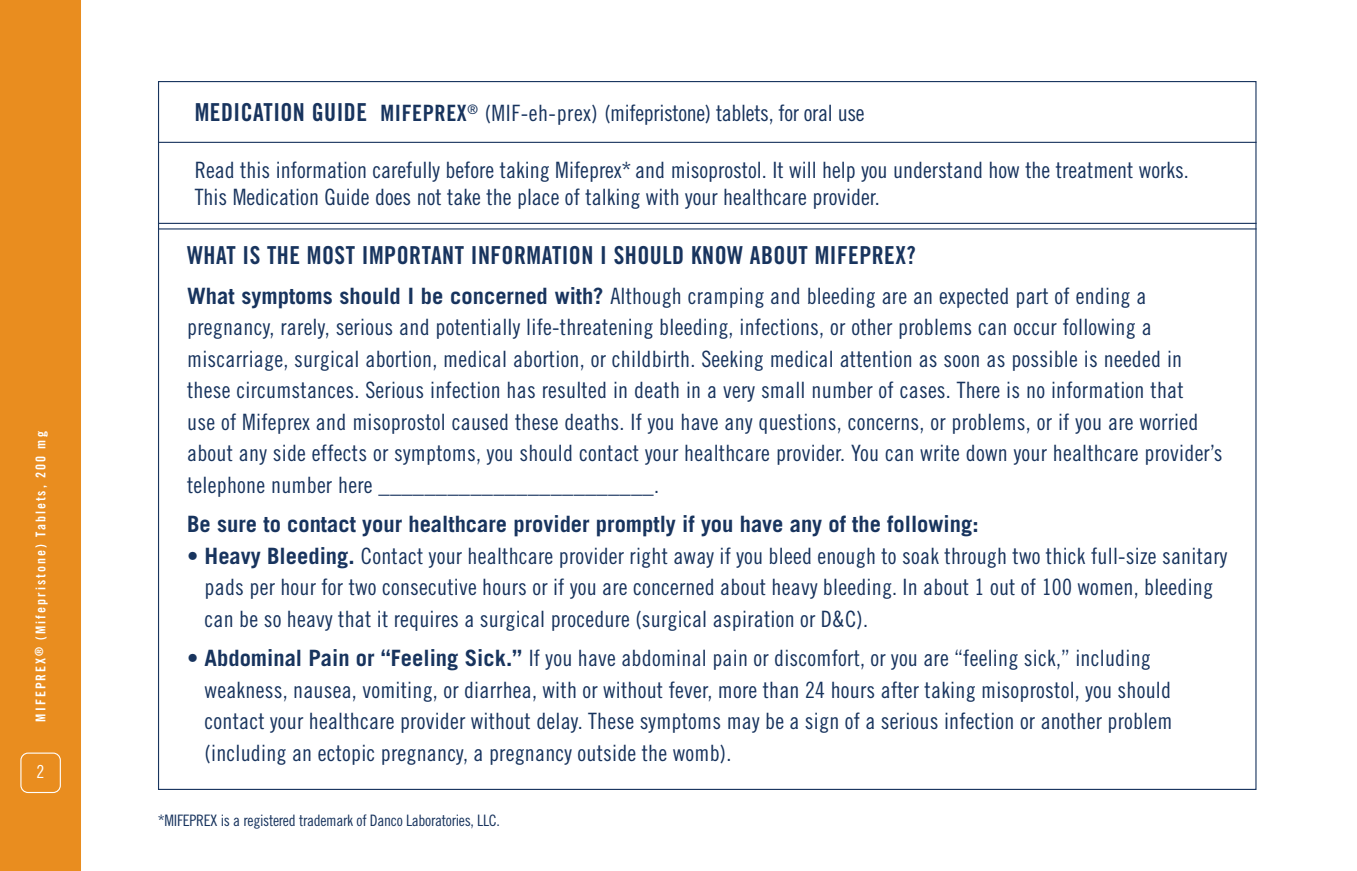
<style>
.page{position:relative;width:1357px;height:871px;background:#fff}
.page>*{position:absolute;margin:0;border:0;box-sizing:border-box;transform-origin:0 0}
._041_Body_Copy{font:24.75px "Trade Gothic Bold Cond Twenty";letter-spacing:.02em;color:#18345e}
._041_Body_Copy-2{font:22.5px/31.5px "Trade Gothic LT Std Cn 18";letter-spacing:.01em;color:#18345e}
._041_Body_Copy-3{font:22.5px/27px "Trade Gothic Cond Eighteen";color:#18345e}
.t1{font:700 22.5px "Trade Gothic LT Std";color:#18345e}
.t2{font:18px "Trade Gothic Cond Eighteen";color:#fff}
._041_Patient_Agreeme{font:15.75px "Trade Gothic Cond Eighteen";letter-spacing:-.02em;color:#18345e}
.t3{font:13.5px "Trade Gothic LT Std Bd Cn 20";letter-spacing:.15em;color:#fff}
.s1{font-family:"Trade Gothic Bold Cond Twenty";font-size:24.75px}
.s2{font-family:"Trade Gothic LT Std Bd Cn 20"}
.s3{font-family:"Trade Gothic LT Std";font-weight:700}
.s4{font-family:"Trade Gothic LT Std";font-weight:300}
</style>
<div class="page">
<div style="left:0;top:0;width:81px;height:871px;background:#e98d1f"></div>
<hr style="left:158px;top:142px;width:1098px;height:1px;background:#18345e">
<hr style="left:158px;top:228px;width:1098px;height:1px;background:#18345e">
<hr style="left:158px;top:223px;width:1098px;height:1px;background:#18345e">
<div style="left:20px;top:752px;width:41px;height:41px;border:1px solid #fff;border-radius:7px"></div>
<p class="t3" style="left:32px;top:721px;width:291px;rotate:-90deg">MIFEPREX<sup>®</sup> (Mifepristone) Tablets, 200 mg</p>
<p class="t2" style="left:37px;top:761px;width:9px">2</p>
<p class="_041_Body_Copy-3" style="left:195px;top:99px;width:671px"><span class="s1">MEDICATION GUIDE</span> <span class="s2">MIFEPREX</span><sup>®</sup> (MIF-eh-prex) (mifepristone) tablets, for oral use</p>
<p class="_041_Body_Copy-3" style="left:195px;top:157px;width:995px">Read this information carefully before taking Mifeprex* and misoprostol. It will help you understand how the treatment works.<br>This Medication Guide does not take the place of talking with your healthcare provider.</p>
<p class="_041_Body_Copy" style="left:187px;top:240px;width:730px">WHAT IS THE MOST IMPORTANT INFORMATION I SHOULD KNOW ABOUT MIFEPREX?</p>
<p class="_041_Body_Copy-2" style="left:187px;top:280px;width:1037px"><span class="s3">What symptoms should I be concerned with?</span> Although cramping and bleeding are an expected part of ending a pregnancy, rarely, serious and potentially life-threatening bleeding, infections, or other problems can occur following a miscarriage, surgical abortion, medical abortion, or childbirth. Seeking medical attention as soon as possible is needed in these circumstances. Serious infection has resulted in death in a very small number of cases. There is no information that<br>use of Mifeprex and misoprostol caused these deaths. If you have any questions, concerns, or problems, or if you are worried about any side effects or symptoms, you should contact your healthcare provider. You can write down your healthcare provider’s telephone number here ________________________.</p>
<p class="t1" style="left:187px;top:510px;width:793px">Be sure to contact your healthcare provider promptly if you have any of the following:</p>
<p class="_041_Body_Copy-2" style="left:205px;top:540px;width:1024px;text-indent:-18px"><span class="s4">•</span> <span class="s3">Heavy Bleeding.</span> Contact your healthcare provider right away if you bleed enough to soak through two thick full-size sanitary pads per hour for two consecutive hours or if you are concerned about heavy bleeding. In about 1 out of 100 women, bleeding can be so heavy that it requires a surgical procedure (surgical aspiration or D&amp;C).</p>
<p class="_041_Body_Copy-2" style="left:205px;top:642px;width:969px;text-indent:-18px"><span class="s4">•</span> <span class="s3">Abdominal Pain or “Feeling Sick.”</span> If you have abdominal pain or discomfort, or you are “feeling sick,” including weakness, nausea, vomiting, or diarrhea, with or without fever, more than 24 hours after taking misoprostol, you should contact your healthcare provider without delay. These symptoms may be a sign of a serious infection or another problem (including an ectopic pregnancy, a pregnancy outside the womb).</p>
<p class="_041_Patient_Agreeme" style="left:158px;top:811px;width:343px">*MIFEPREX is a registered trademark of Danco Laboratories, LLC.</p>
</div>
